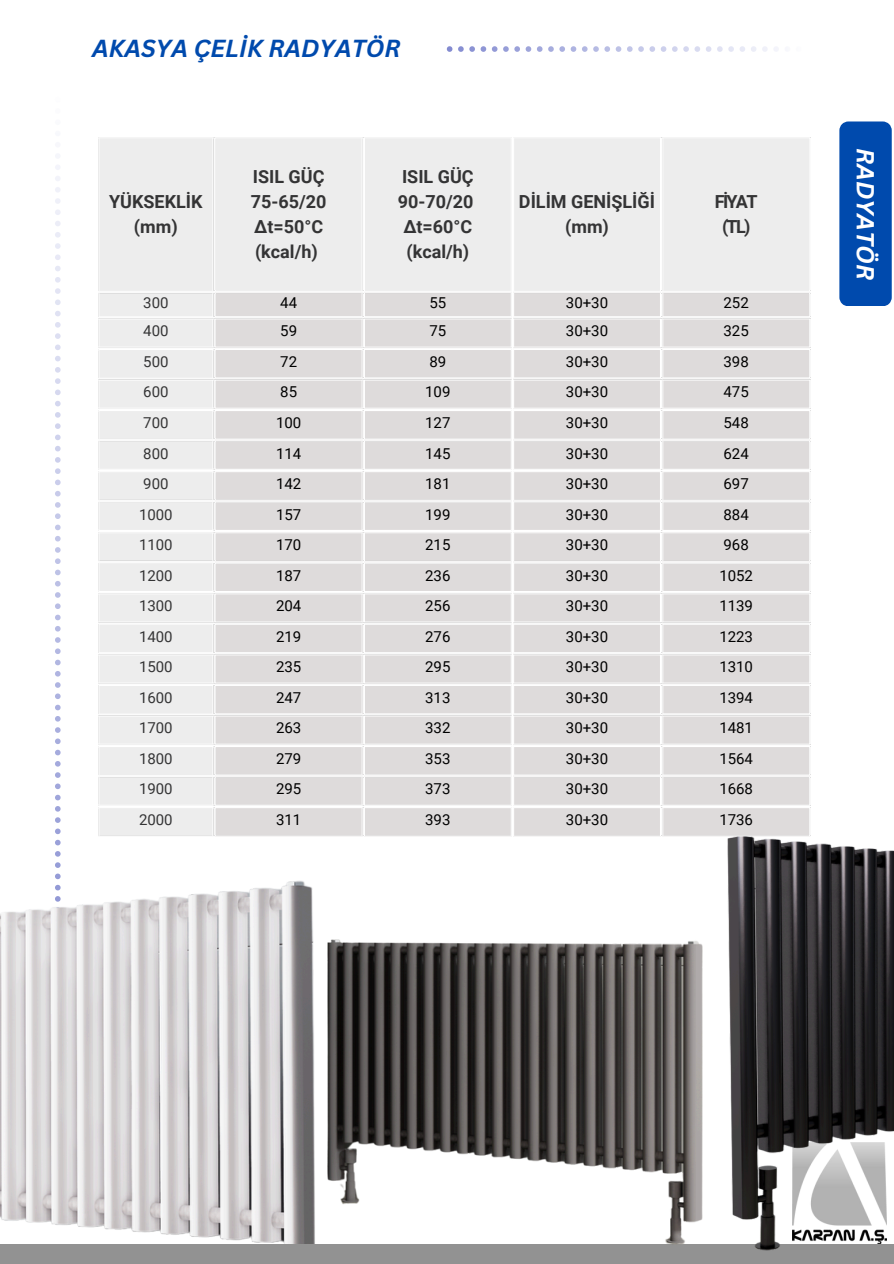
<style>
.page{position:relative;width:894px;height:1264px;background:#fff}
.page>*{position:absolute;margin:0;border:0;box-sizing:border-box;transform-origin:0 0}
.t1{font:italic 700 24px "Canva Sans";color:#004aad}
.t2{font:italic 700 24px "Canva Sans";color:#fff}
.t3{font:700 18px "Roboto";color:#343435}
.t4{font:15px "Roboto";color:#000}
.t5{font:15px "Roboto";color:#343435}
</style>
<div class="page">
<svg style="left:446px;top:46px;width:332px;height:6px"></svg>
<svg style="left:55px;top:165px;width:6px;height:647px"></svg>
<img style="left:0;top:817px;width:315px;height:426px">
<div style="left:0;top:1243px;width:893px;height:20px;background:#929292"></div>
<div style="left:839px;top:121px;width:52px;height:185px;background:#004aad"></div>
<svg style="left:98px;top:137px;width:712px;height:700px;background:#e5e3e3"></svg>
<img style="left:318px;top:939px;width:406px;height:305px">
<img style="left:724px;top:830px;width:169px;height:421px">
<p class="t1" style="left:92px;top:32px;width:310px">AKASYA ÇELİK RADYATÖR</p>
<p class="t3" style="left:109px;top:191px;width:95px">YÜKSEKLİK</p>
<p class="t3" style="left:134px;top:216px;width:45px">(mm)</p>
<h1 class="t3" style="left:253px;top:167px;width:73px">ISIL GÜÇ</h1>
<p class="t3" style="left:251px;top:191px;width:77px">75-65/20</p>
<p class="t3" style="left:254px;top:216px;width:70px">∆t=50°C</p>
<p class="t3" style="left:255px;top:241px;width:64px">(kcal/h)</p>
<p class="t3" style="left:402px;top:167px;width:73px">ISIL GÜÇ</p>
<p class="t3" style="left:397px;top:191px;width:77px">90-70/20</p>
<p class="t3" style="left:403px;top:216px;width:70px">∆t=60°C</p>
<p class="t3" style="left:406px;top:241px;width:64px">(kcal/h)</p>
<p class="t3" style="left:519px;top:191px;width:137px">DİLİM GENİŞLİĞİ</p>
<p class="t3" style="left:565px;top:216px;width:45px">(mm)</p>
<p class="t3" style="left:714px;top:191px;width:44px">FİYAT</p>
<p class="t3" style="left:721px;top:216px;width:30px">(TL)</p>
<p class="t5" style="left:143px;top:294px;width:27px">300</p>
<p class="t4" style="left:280px;top:294px;width:18px">44</p>
<p class="t4" style="left:429px;top:294px;width:18px">55</p>
<p class="t4" style="left:565px;top:294px;width:44px">30+30</p>
<p class="t4" style="left:723px;top:294px;width:27px">252</p>
<p class="t5" style="left:143px;top:322px;width:27px">400</p>
<p class="t4" style="left:280px;top:322px;width:18px">59</p>
<p class="t4" style="left:429px;top:322px;width:18px">75</p>
<p class="t4" style="left:565px;top:322px;width:44px">30+30</p>
<p class="t4" style="left:723px;top:322px;width:27px">325</p>
<p class="t5" style="left:143px;top:353px;width:27px">500</p>
<p class="t4" style="left:280px;top:353px;width:18px">72</p>
<p class="t4" style="left:429px;top:353px;width:18px">89</p>
<p class="t4" style="left:565px;top:353px;width:44px">30+30</p>
<p class="t4" style="left:723px;top:353px;width:27px">398</p>
<p class="t5" style="left:143px;top:383px;width:27px">600</p>
<p class="t4" style="left:280px;top:383px;width:18px">85</p>
<p class="t4" style="left:425px;top:383px;width:27px">109</p>
<p class="t4" style="left:565px;top:383px;width:44px">30+30</p>
<p class="t4" style="left:723px;top:383px;width:27px">475</p>
<p class="t5" style="left:143px;top:414px;width:27px">700</p>
<p class="t4" style="left:276px;top:414px;width:27px">100</p>
<p class="t4" style="left:425px;top:414px;width:27px">127</p>
<p class="t4" style="left:565px;top:414px;width:44px">30+30</p>
<p class="t4" style="left:723px;top:414px;width:27px">548</p>
<p class="t5" style="left:143px;top:444px;width:27px">800</p>
<p class="t4" style="left:276px;top:444px;width:27px">114</p>
<p class="t4" style="left:425px;top:444px;width:27px">145</p>
<p class="t4" style="left:565px;top:444px;width:44px">30+30</p>
<p class="t4" style="left:723px;top:444px;width:27px">624</p>
<p class="t5" style="left:143px;top:475px;width:27px">900</p>
<p class="t4" style="left:276px;top:475px;width:27px">142</p>
<p class="t4" style="left:425px;top:475px;width:27px">181</p>
<p class="t4" style="left:565px;top:475px;width:44px">30+30</p>
<p class="t4" style="left:723px;top:475px;width:27px">697</p>
<p class="t5" style="left:139px;top:505px;width:35px">1000</p>
<p class="t4" style="left:276px;top:505px;width:27px">157</p>
<p class="t4" style="left:425px;top:505px;width:27px">199</p>
<p class="t4" style="left:565px;top:505px;width:44px">30+30</p>
<p class="t4" style="left:723px;top:505px;width:27px">884</p>
<p class="t5" style="left:139px;top:536px;width:35px">1100</p>
<p class="t4" style="left:276px;top:536px;width:27px">170</p>
<p class="t4" style="left:425px;top:536px;width:27px">215</p>
<p class="t4" style="left:565px;top:536px;width:44px">30+30</p>
<p class="t4" style="left:723px;top:536px;width:27px">968</p>
<p class="t5" style="left:139px;top:567px;width:35px">1200</p>
<p class="t4" style="left:276px;top:567px;width:27px">187</p>
<p class="t4" style="left:425px;top:567px;width:27px">236</p>
<p class="t4" style="left:565px;top:567px;width:44px">30+30</p>
<p class="t4" style="left:719px;top:567px;width:35px">1052</p>
<p class="t5" style="left:139px;top:597px;width:35px">1300</p>
<p class="t4" style="left:276px;top:597px;width:27px">204</p>
<p class="t4" style="left:425px;top:597px;width:27px">256</p>
<p class="t4" style="left:565px;top:597px;width:44px">30+30</p>
<p class="t4" style="left:719px;top:597px;width:35px">1139</p>
<p class="t5" style="left:139px;top:628px;width:35px">1400</p>
<p class="t4" style="left:276px;top:628px;width:27px">219</p>
<p class="t4" style="left:425px;top:628px;width:27px">276</p>
<p class="t4" style="left:565px;top:628px;width:44px">30+30</p>
<p class="t4" style="left:719px;top:628px;width:35px">1223</p>
<p class="t5" style="left:139px;top:658px;width:35px">1500</p>
<p class="t4" style="left:276px;top:658px;width:27px">235</p>
<p class="t4" style="left:425px;top:658px;width:27px">295</p>
<p class="t4" style="left:565px;top:658px;width:44px">30+30</p>
<p class="t4" style="left:719px;top:658px;width:35px">1310</p>
<p class="t5" style="left:139px;top:689px;width:35px">1600</p>
<p class="t4" style="left:276px;top:689px;width:27px">247</p>
<p class="t4" style="left:425px;top:689px;width:27px">313</p>
<p class="t4" style="left:565px;top:689px;width:44px">30+30</p>
<p class="t4" style="left:719px;top:689px;width:35px">1394</p>
<p class="t5" style="left:139px;top:719px;width:35px">1700</p>
<p class="t4" style="left:276px;top:719px;width:27px">263</p>
<p class="t4" style="left:425px;top:719px;width:27px">332</p>
<p class="t4" style="left:565px;top:719px;width:44px">30+30</p>
<p class="t4" style="left:719px;top:719px;width:35px">1481</p>
<p class="t5" style="left:139px;top:750px;width:35px">1800</p>
<p class="t4" style="left:276px;top:750px;width:27px">279</p>
<p class="t4" style="left:425px;top:750px;width:27px">353</p>
<p class="t4" style="left:565px;top:750px;width:44px">30+30</p>
<p class="t4" style="left:719px;top:750px;width:35px">1564</p>
<p class="t5" style="left:139px;top:780px;width:35px">1900</p>
<p class="t4" style="left:276px;top:780px;width:27px">295</p>
<p class="t4" style="left:425px;top:780px;width:27px">373</p>
<p class="t4" style="left:565px;top:780px;width:44px">30+30</p>
<p class="t4" style="left:719px;top:780px;width:35px">1668</p>
<p class="t5" style="left:139px;top:811px;width:35px">2000</p>
<p class="t4" style="left:276px;top:811px;width:27px">311</p>
<p class="t4" style="left:425px;top:811px;width:27px">393</p>
<p class="t4" style="left:565px;top:811px;width:44px">30+30</p>
<p class="t4" style="left:719px;top:811px;width:35px">1736</p>
<h1 class="t2" style="left:882px;top:148px;width:133px;rotate:90deg">RADYATÖR</h1>
</div>
